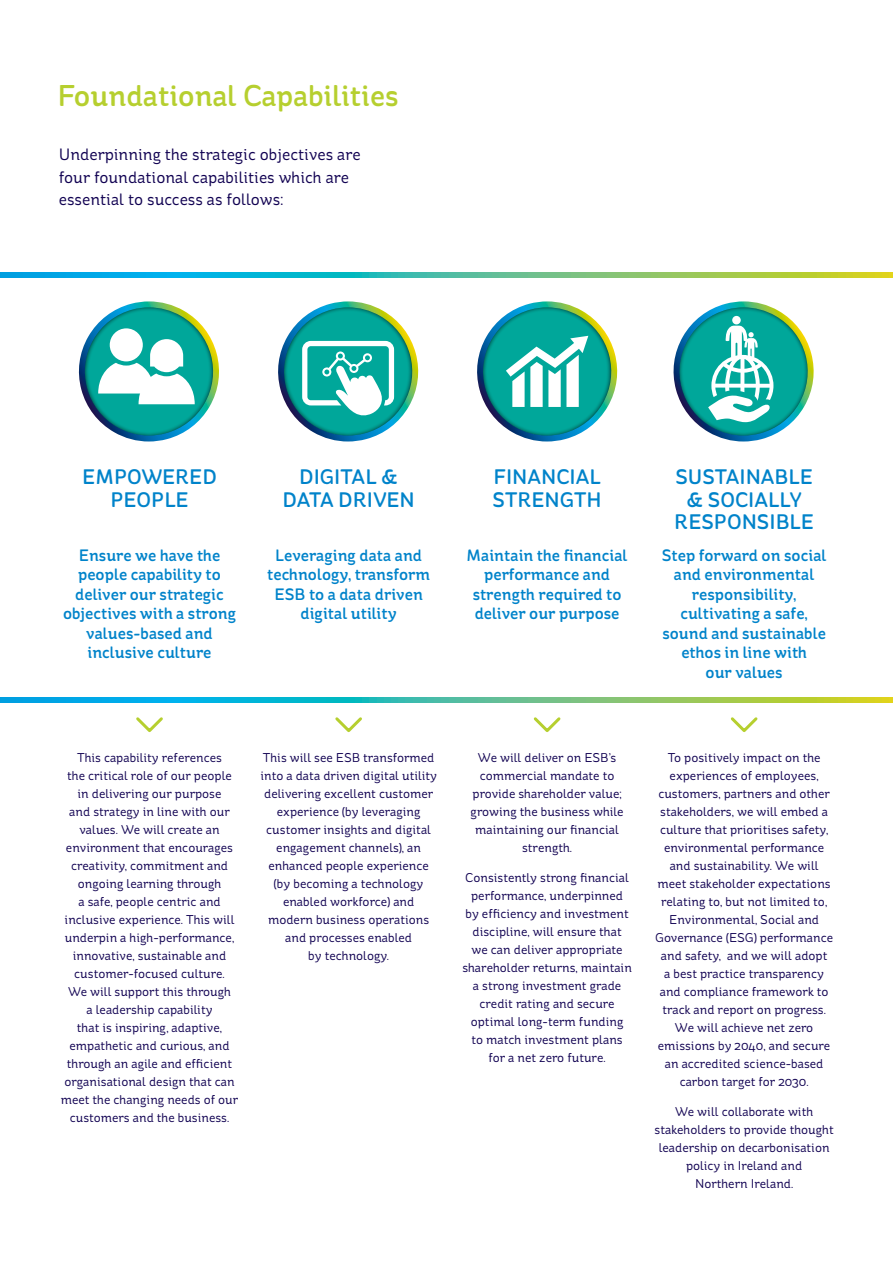
<style>
.page{position:relative;width:893px;height:1263px;background:#fff}
.page>*{position:absolute;margin:0;border:0;box-sizing:border-box;transform-origin:0 0}
.t1{font:500 30px "St Ryde";color:#b6cf2f}
.t2{font:500 21px/22.5px "St Ryde";color:#0083ca;text-align:center}
.t3{font:500 16.5px/19.5px "St Ryde";color:#0083ca;text-align:center}
.t4{font:16.5px/22.5px "St Ryde";color:#110252}
.t5{font:12.75px/18px "St Ryde";color:#110252;text-align:center}
</style>
<div class="page">
<svg style="left:0;top:273px;width:893px;height:4px"></svg>
<svg style="left:0;top:698px;width:893px;height:4px"></svg>
<svg style="left:78px;top:301px;width:141px;height:140px"></svg>
<svg style="left:278px;top:301px;width:141px;height:140px"></svg>
<svg style="left:477px;top:301px;width:141px;height:140px"></svg>
<svg style="left:673px;top:301px;width:141px;height:140px"></svg>
<svg style="left:136px;top:717px;width:27px;height:16px"></svg>
<svg style="left:335px;top:717px;width:27px;height:16px"></svg>
<svg style="left:533px;top:717px;width:28px;height:15px"></svg>
<svg style="left:730px;top:717px;width:28px;height:15px"></svg>
<h2 class="t1" style="left:57px;top:78px;width:343px">Foundational Capabilities</h2>
<p class="t4" style="left:59px;top:144px;width:303px">Underpinning the strategic objectives are four foundational capabilities which are essential to success as follows:</p>
<h3 class="t2" style="left:82px;top:466px;width:136px">EMPOWERED<br>PEOPLE</h3>
<p class="t3" style="left:63px;top:546px;width:174px">Ensure we have the people capability to deliver our strategic objectives with a strong values-based and inclusive culture</p>
<h3 class="t2" style="left:283px;top:466px;width:134px">DIGITAL &amp;<br>DATA DRIVEN</h3>
<p class="t3" style="left:267px;top:546px;width:164px">Leveraging data and technology, transform<br>ESB to a data driven digital utility</p>
<h3 class="t2" style="left:493px;top:466px;width:111px;text-align:left">FINANCIAL<br>STRENGTH</h3>
<p class="t3" style="left:467px;top:546px;width:162px">Maintain the financial performance and strength required to deliver our purpose</p>
<h3 class="t2" style="left:674px;top:466px;width:141px">SUSTAINABLE &amp; SOCIALLY<br>RESPONSIBLE</h3>
<h3 class="t3" style="left:662px;top:546px;width:166px">Step forward on social and environmental responsibility, cultivating a safe, sound and sustainable ethos in line with<br>our values</h3>
<p class="t5" style="left:61px;top:748px;width:179px">This capability references<br>the critical role of our people in delivering our purpose<br>and strategy in line with our values. We will create an environment that encourages creativity, commitment and ongoing learning through<br>a safe, people centric and inclusive experience. This will underpin a high-performance, innovative, sustainable and customer-focused culture.<br>We will support this through<br>a leadership capability<br>that is inspiring, adaptive, empathetic and curious, and through an agile and efficient organisational design that can meet the changing needs of our customers and the business.</p>
<p class="t5" style="left:260px;top:748px;width:178px">This will see ESB transformed into a data driven digital utility delivering excellent customer experience (by leveraging customer insights and digital engagement channels), an enhanced people experience (by becoming a technology enabled workforce) and modern business operations and processes enabled<br>by technology.</p>
<p class="t5" style="left:471px;top:748px;width:155px">We will deliver on ESB’s commercial mandate to provide shareholder value; growing the business while maintaining our financial strength.</p>
<p class="t5" style="left:462px;top:869px;width:171px">Consistently strong financial performance, underpinned<br>by efficiency and investment discipline, will ensure that<br>we can deliver appropriate shareholder returns, maintain a strong investment grade credit rating and secure optimal long-term funding<br>to match investment plans for a net zero future.</p>
<p class="t5" style="left:655px;top:748px;width:179px">To positively impact on the experiences of employees, customers, partners and other stakeholders, we will embed a culture that prioritises safety, environmental performance and sustainability. We will meet stakeholder expectations relating to, but not limited to,<br>Environmental, Social and<br>Governance (ESG) performance and safety, and we will adopt<br>a best practice transparency and compliance framework to track and report on progress.<br>We will achieve net zero emissions by 2040, and secure an accredited science-based carbon target for 2030.</p>
<p class="t5" style="left:654px;top:1103px;width:181px">We will collaborate with stakeholders to provide thought leadership on decarbonisation policy in Ireland and<br>Northern Ireland.</p>
</div>
